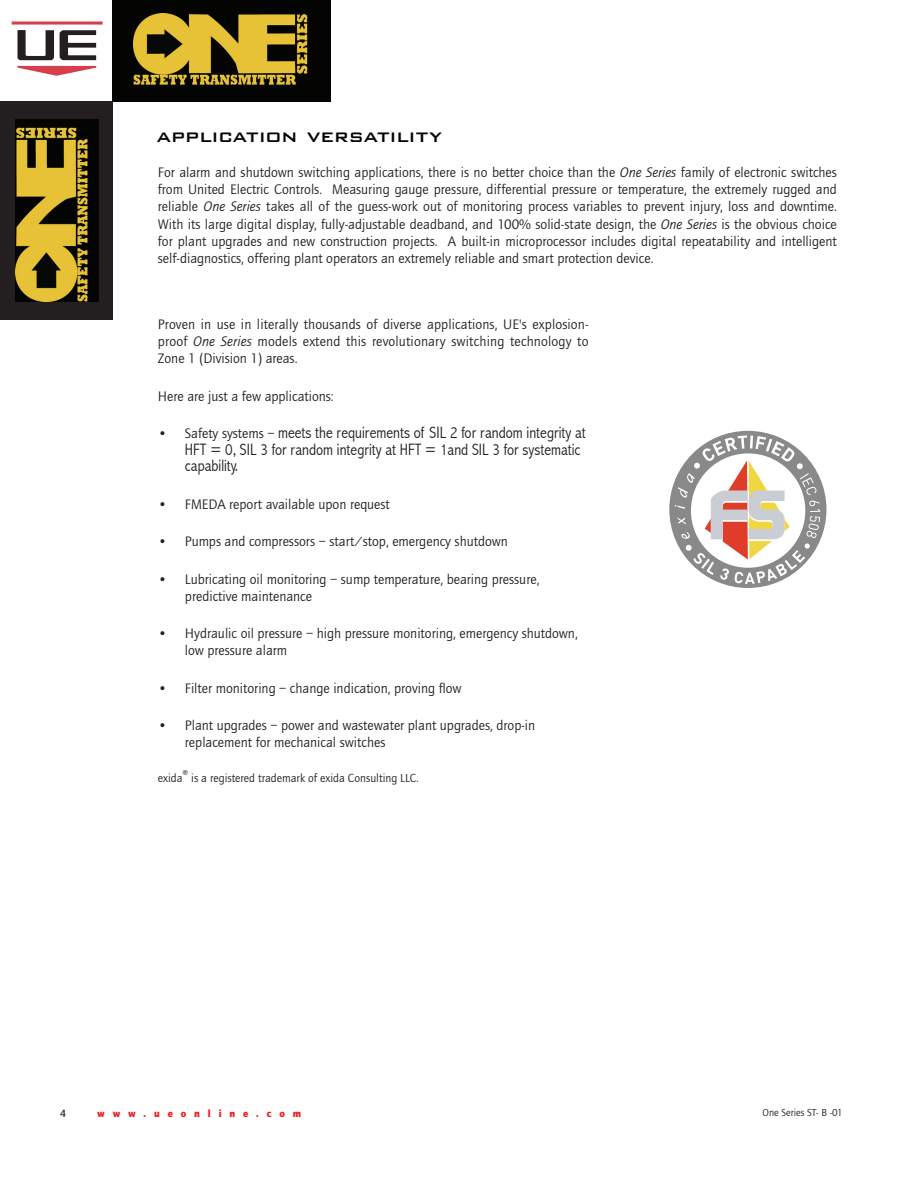
<style>
.page{position:relative;width:918px;height:1188px;background:#fff}
.page>*{position:absolute;margin:0;border:0;box-sizing:border-box;transform-origin:0 0}
.t1{font:500 22.5px "Bank Gothic BT";color:#040503}
.t2{font:300 condensed 16.5px/16.5px "Abadi";color:#231f20}
.t3{font:14.25px/17.1px "Quay Sans ITC";color:#231f20}
.t4{font:12px "Quay Sans ITC";color:#231f20}
.t5{font:10.8px "Quay Sans Md ITC";color:#231f20}
.t6{font:900 10.5px "Quay Sans ITC";letter-spacing:.75em;color:#ee1d23}
.t7{font:10.5px "Quay Sans ITC";color:#231f20}
.s1{font-style:italic}
.s2{font-family:"Quay Sans ITC";font-weight:400;font-stretch:normal;font-size:14.25px}
</style>
<div class="page">
<svg style="left:12px;top:21px;width:91px;height:4px"></svg>
<svg style="left:17px;top:30px;width:37px;height:30px"></svg>
<svg style="left:17px;top:66px;width:79px;height:10px"></svg>
<svg style="left:60px;top:30px;width:36px;height:30px"></svg>
<div style="left:0;top:102px;width:113px;height:218px;background:#231f20"></div>
<div style="left:113px;top:0;width:218px;height:102px;background:#040503"></div>
<img style="left:134px;top:14px;width:174px;height:71px">
<img style="left:16px;top:120px;width:82px;height:182px">
<div style="left:669px;top:431px;width:157px;height:157px;background:#8a898a;border-radius:50%"></div>
<svg style="left:675px;top:435px;width:145px;height:149px"></svg>
<h1 class="t1" style="left:157px;top:124px;width:287px">application versatility</h1>
<p class="t3" style="left:158px;top:164px;width:681px;text-align:justify">For alarm and shutdown switching applications, there is no better choice than the <span class="s1">One Series</span> family of electronic switches from United Electric Controls. Measuring gauge pressure, differential pressure or temperature, the extremely rugged and reliable <span class="s1">One Series</span> takes all of the guess-work out of monitoring process variables to prevent injury, loss and downtime.<br>With its large digital display, fully-adjustable deadband, and 100% solid-state design, the <span class="s1">One Series</span> is the obvious choice for plant upgrades and new construction projects. A built-in microprocessor includes digital repeatability and intelligent self-diagnostics, offering plant operators an extremely reliable and smart protection device.</p>
<p class="t3" style="left:158px;top:316px;width:432px;text-align:justify">Proven in use in literally thousands of diverse applications, UE's explosion&shy;proof <span class="s1">One Series</span> models extend this revolutionary switching technology to Zone 1 (Division 1) areas.</p>
<p class="t3" style="left:158px;top:388px;width:177px">Here are just a few applications:</p>
<p class="t2" style="left:185px;top:425px;width:402px;text-indent:-27px"><span class="s2">• Safety systems –</span> meets the requirements of SIL 2 for random integrity at<br>HFT = 0, SIL 3 for random integrity at HFT = 1and SIL 3 for systematic capability.</p>
<p class="t3" style="left:158px;top:496px;width:233px">• FMEDA report available upon request</p>
<p class="t3" style="left:158px;top:533px;width:351px">• Pumps and compressors – start/stop, emergency shutdown</p>
<p class="t3" style="left:185px;top:571px;width:356px;text-indent:-27px">• Lubricating oil monitoring – sump temperature, bearing pressure, predictive maintenance</p>
<p class="t3" style="left:185px;top:625px;width:394px;text-indent:-27px">• Hydraulic oil pressure – high pressure monitoring, emergency shutdown, low pressure alarm</p>
<p class="t3" style="left:158px;top:680px;width:305px">• Filter monitoring – change indication, proving flow</p>
<p class="t3" style="left:185px;top:717px;width:352px;text-indent:-27px">• Plant upgrades – power and wastewater plant upgrades, drop-in replacement for mechanical switches</p>
<p class="t4" style="left:158px;top:772px;width:262px">exida® is a registered trademark of exida Consulting LLC.</p>
<p class="t5" style="left:60px;top:1107px;width:7px">4</p>
<p class="t6" style="left:97px;top:1107px;width:205px">www.ueonline.com</p>
<p class="t7" style="left:763px;top:1107px;width:82px">One Series ST- B -01</p>
</div>
